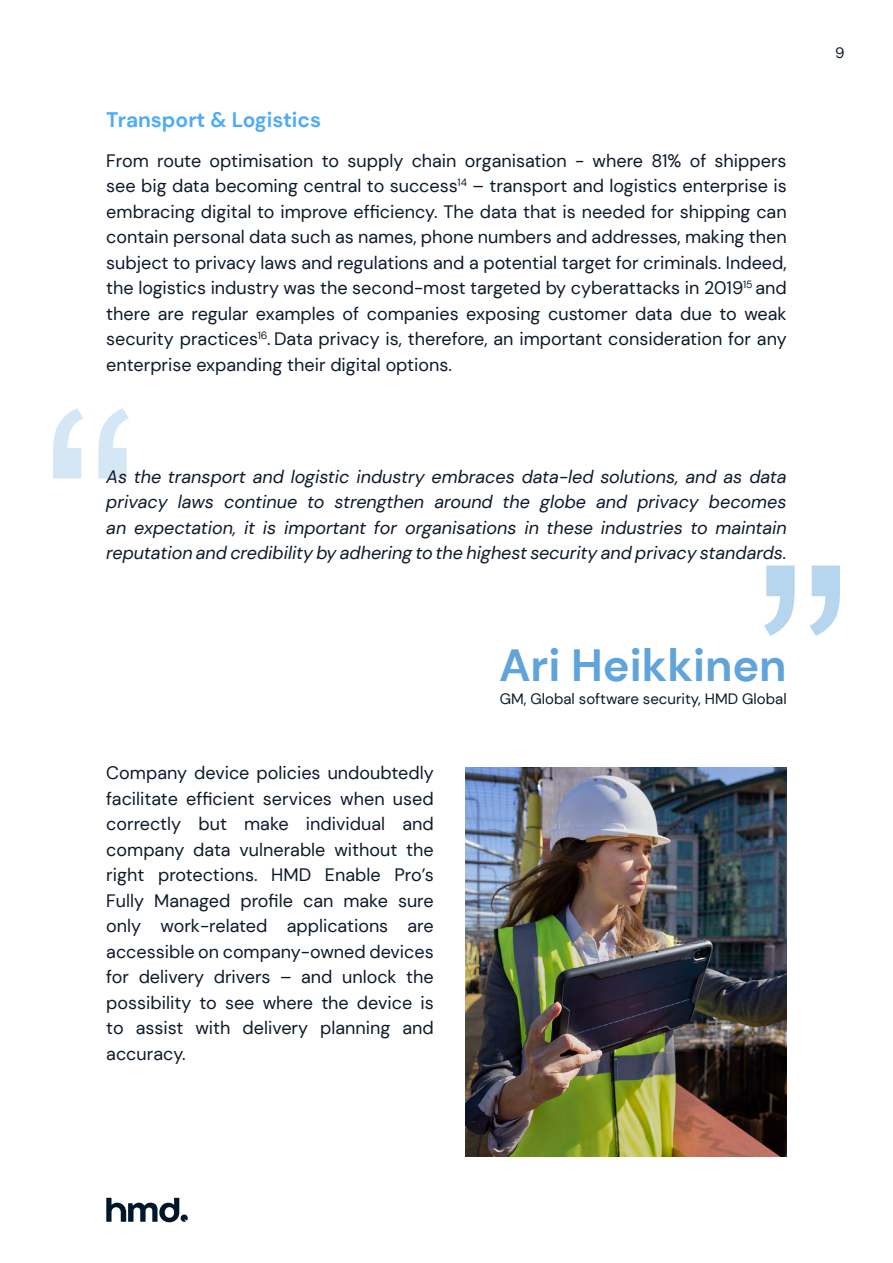
<style>
.page{position:relative;width:893px;height:1263px;background:#fff}
.page>*{position:absolute;margin:0;border:0;box-sizing:border-box;transform-origin:0 0}
.t1{font:300px "Arial";color:#60a4da}
.t2{font:700 45px "DM Sans";color:#60a4da}
.t3{font:700 21px "DM Sans";color:#4fabf7}
.t4{font:18px/25.5px "DM Sans";color:#0e1a2a;text-align:justify}
.t5{font:italic 18px/25.5px "DM Sans";color:#0e1a2a;text-align:justify}
.t6{font:15px "DM Sans";color:#0a1b29}
</style>
<div class="page">
<img style="left:465px;top:767px;width:322px;height:390px">
<svg style="left:106px;top:1198px;width:82px;height:24px"></svg>
<p class="t3" style="left:106px;top:107px;width:216px">Transport &amp; Logistics</p>
<p class="t4" style="left:106px;top:148px;width:682px">From route optimisation to supply chain organisation - where 81% of shippers see big data becoming central to success<sup>14</sup> – transport and logistics enterprise is embracing digital to improve efficiency. The data that is needed for shipping can contain personal data such as names, phone numbers and addresses, making then subject to privacy laws and regulations and a potential target for criminals. Indeed, the logistics industry was the second-most targeted by cyberattacks in 2019<sup>15</sup> and there are regular examples of companies exposing customer data due to weak security practices<sup>16</sup>. Data privacy is, therefore, an important consideration for any enterprise expanding their digital options.</p>
<h1 class="t1" style="left:41px;top:315px;width:101px">“</h1>
<p class="t5" style="left:106px;top:464px;width:682px">As the transport and logistic industry embraces data-led solutions, and as data privacy laws continue to strengthen around the globe and privacy becomes an expectation, it is important for organisations in these industries to maintain reputation and credibility by adhering to the highest security and privacy standards.</p>
<p class="t6" style="left:835px;top:44px;width:11px">9</p>
<h1 class="t1" style="left:852px;top:729px;width:101px;rotate:-180deg">“</h1>
<p class="t4" style="left:106px;top:760px;width:329px">Company device policies undoubtedly facilitate efficient services when used correctly but make individual and company data vulnerable without the right protections. HMD Enable Pro’s Fully Managed profile can make sure only work-related applications are accessible on company-owned devices for delivery drivers – and unlock the possibility to see where the device is to assist with delivery planning and accuracy.</p>
<h2 class="t2" style="left:499px;top:637px;width:289px">Ari Heikkinen</h2>
<p class="t6" style="left:500px;top:689px;width:288px">GM, Global software security, HMD Global</p>
</div>
